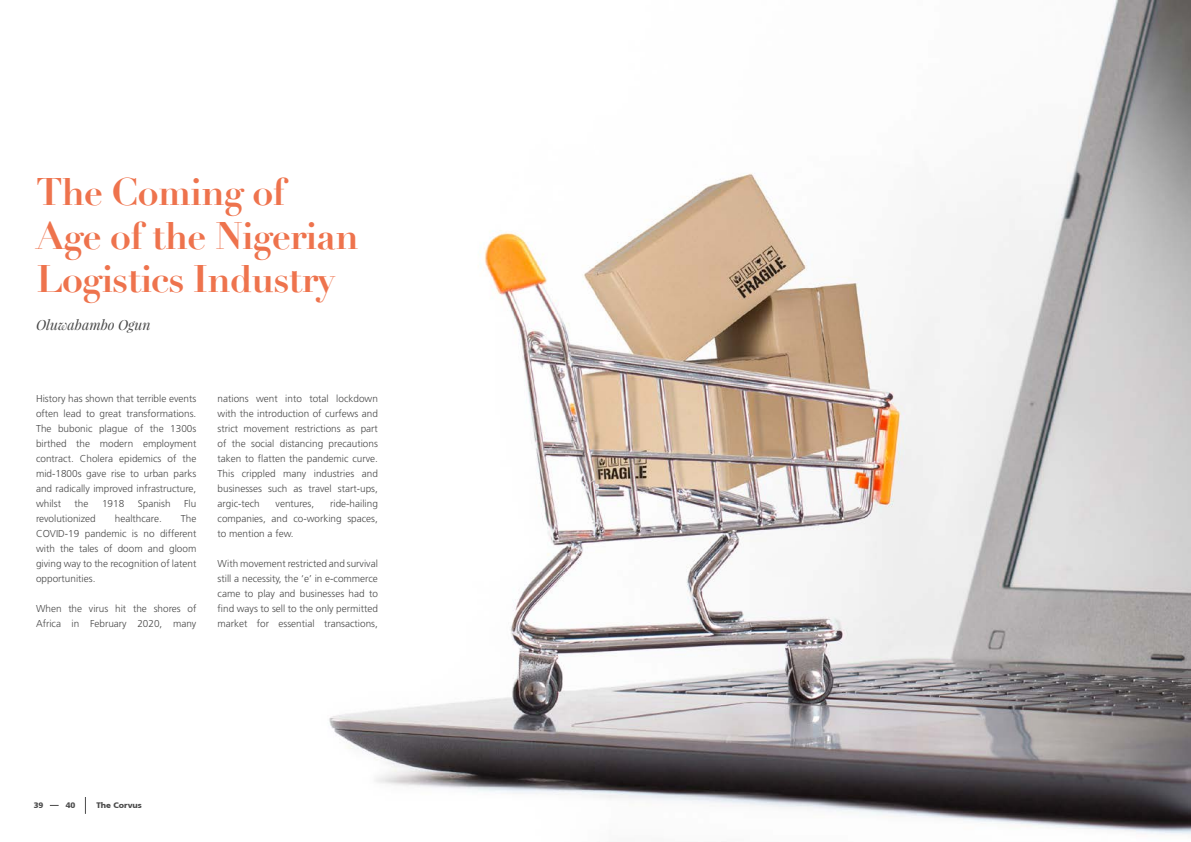
<style>
.page{position:relative;width:1191px;height:842px;background:#fff}
.page>*{position:absolute;margin:0;border:0;box-sizing:border-box;transform-origin:0 0}
.t1{font:700 37.6px/43.5px "Didot";letter-spacing:-.025em;color:#ee734d}
.t2{font:italic 14px "Playfair Display";color:#4a4a4a}
.t3{font:300 10px/15px "Frutiger 45";color:#4a4a4a;text-align:justify}
.t4{font:900 8px "Frutiger CE";color:#4a4a4a}
</style>
<div class="page">
<img style="left:329px;top:0;width:862px;height:834px">
<svg style="left:85px;top:797px;width:1px;height:17px"></svg>
<h1 class="t1" style="left:36px;top:171px;width:324px">The Coming of<br>Age of the Nigerian<br>Logistics Industry</h1>
<h2 class="t2" style="left:36px;top:316px;width:116px">Oluwabambo Ogun</h2>
<p class="t3" style="left:36px;top:391px;width:162px">History has shown that terrible events often lead to great transformations.<br>The bubonic plague of the 1300s birthed the modern employment contract. Cholera epidemics of the mid-1800s gave rise to urban parks and radically improved infrastructure, whilst</p>
<p class="t3" style="left:75px;top:496px;width:15px">the</p>
<p class="t3" style="left:102px;top:496px;width:24px">1918</p>
<p class="t3" style="left:138px;top:496px;width:34px">Spanish</p>
<p class="t3" style="left:184px;top:496px;width:14px">Flu</p>
<p class="t3" style="left:36px;top:511px;width:61px">revolutionized</p>
<p class="t3" style="left:115px;top:511px;width:49px">healthcare.</p>
<p class="t3" style="left:36px;top:511px;width:162px;text-indent:145px">The COVID-19 pandemic is no different with the tales of doom and gloom giving way to the recognition of latent opportunities.</p>
<p class="t3" style="left:36px;top:601px;width:162px">When the virus hit the shores of<br>Africa in February 2020, many</p>
<p class="t3" style="left:217px;top:391px;width:162px">nations went into total lockdown with the introduction of curfews and strict movement restrictions as part of the social distancing precautions taken to flatten the pandemic curve.<br>This crippled many industries and businesses such as travel start-ups, argic-tech</p>
<p class="t3" style="left:217px;top:496px;width:162px;text-indent:113px">ride-hailing companies, and co-working spaces, to mention a few.</p>
<p class="t3" style="left:217px;top:556px;width:162px">With movement restricted and survival still a necessity, the ‘e’ in e-commerce came to play and businesses had to find ways to sell to the only permitted market for essential transactions,</p>
<p class="t3" style="left:275px;top:496px;width:40px">ventures,</p>
<p class="t4" style="left:34px;top:801px;width:11px">39</p>
<p class="t4" style="left:66px;top:801px;width:11px">40</p>
<p class="t4" style="left:96px;top:801px;width:47px">The Corvus</p>
</div>
